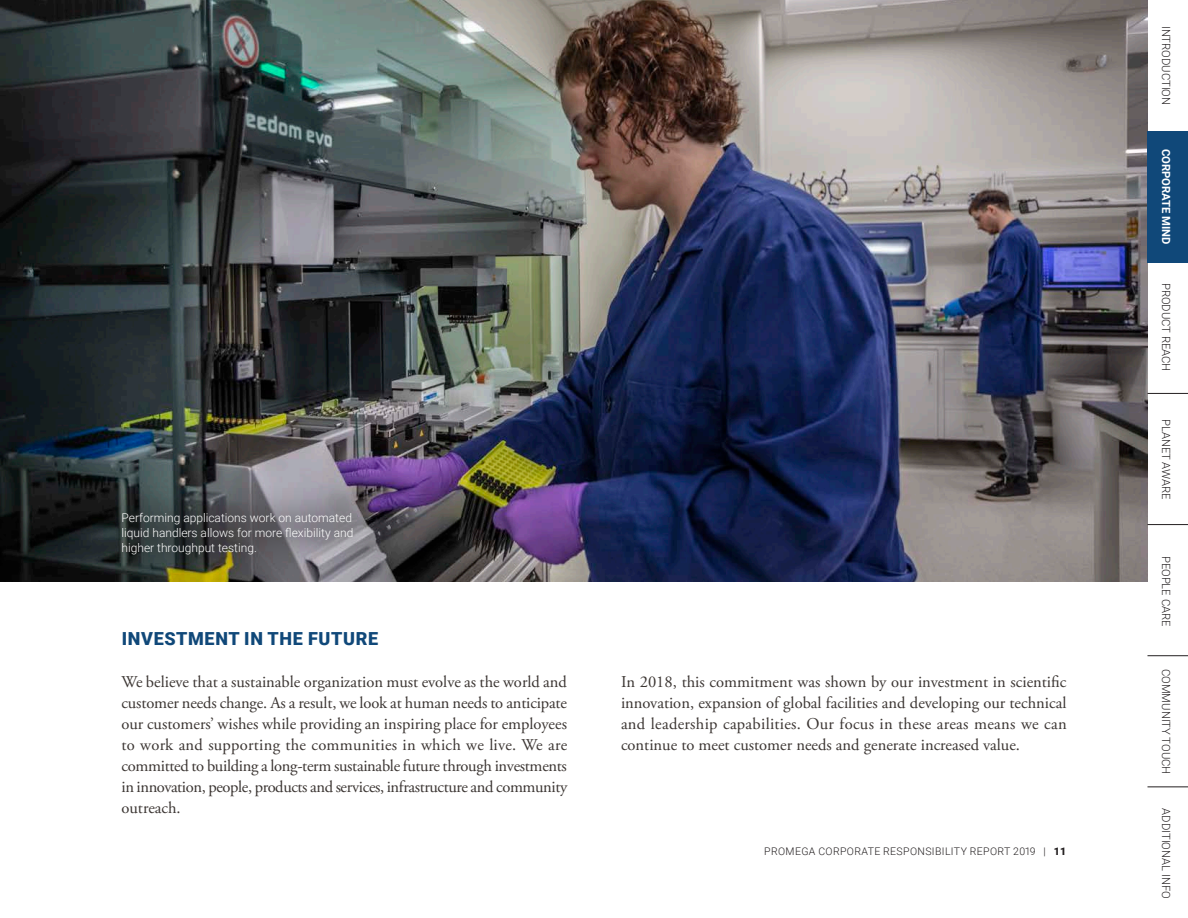
<style>
.page{position:relative;width:1188px;height:918px;background:#fff}
.page>*{position:absolute;margin:0;border:0;box-sizing:border-box;transform-origin:0 0}
.Section_Heading{font:900 18px "Roboto";letter-spacing:.035em;color:#104879}
.Body{font:16.5px/21px "Adobe Garamond Pro";color:#3b3532;text-align:justify}
.Figure_legend{font:300 12px/15px "Roboto";color:#fff;text-align:justify}
.t1{font:300 11.25px "Roboto";color:#231f20}
.t2{font:700 11.25px "Roboto";color:#fff}
.t3{font:300 10.5px "Roboto";letter-spacing:.035em;color:#231f20}
.s1{font-weight:900}
</style>
<div class="page">
<img style="left:0;top:0;width:1148px;height:582px">
<div style="left:1148px;top:131px;width:40px;height:131px;background:#104879"></div>
<hr style="left:1148px;top:393px;width:40px;height:1px;background:#231f20">
<hr style="left:1148px;top:524px;width:40px;height:1px;background:#231f20">
<hr style="left:1148px;top:655px;width:40px;height:1px;background:#231f20">
<hr style="left:1148px;top:787px;width:40px;height:1px;background:#231f20">
<div style="left:91px;top:483px;width:292px;height:102px;background:#231f20;opacity:.35"></div>
<p class="Figure_legend" style="left:122px;top:510px;width:233px">Performing applications work on automated liquid handlers allows for more flexibility and higher throughput testing.</p>
<p class="Section_Heading" style="left:122px;top:626px;width:258px">INVESTMENT IN THE FUTURE</p>
<p class="Body" style="left:122px;top:672px;width:447px">We believe that a sustainable organization must evolve as the world and customer needs change. As a result, we look at human needs to anticipate our customers’ wishes while providing an inspiring place for employees to work and supporting the communities in which we live. We are committed to building a long-term sustainable future through investments in innovation, people, products and services, infrastructure and community outreach.</p>
<p class="Body" style="left:621px;top:672px;width:447px">In 2018, this commitment was shown by our investment in scientific innovation, expansion of global facilities and developing our technical and leadership capabilities. Our focus in these areas means we can continue to meet customer needs and generate increased value.</p>
<p class="t3" style="left:764px;top:844px;width:304px">PROMEGA CORPORATE RESPONSIBILITY REPORT 2019 | <span class="s1">11</span></p>
<p class="t1" style="left:1174px;top:26px;width:81px;rotate:90deg">INTRODUCTION</p>
<p class="t2" style="left:1174px;top:149px;width:97px;rotate:90deg">CORPORATE MIND</p>
<p class="t1" style="left:1174px;top:283px;width:90px;rotate:90deg">PRODUCT REACH</p>
<p class="t1" style="left:1174px;top:419px;width:82px;rotate:90deg">PLANET AWARE</p>
<p class="t1" style="left:1174px;top:556px;width:72px;rotate:90deg">PEOPLE CARE</p>
<p class="t1" style="left:1174px;top:669px;width:107px;rotate:90deg">COMMUNITY TOUCH</p>
<p class="t1" style="left:1174px;top:808px;width:92px;rotate:90deg">ADDITIONAL INFO</p>
</div>
